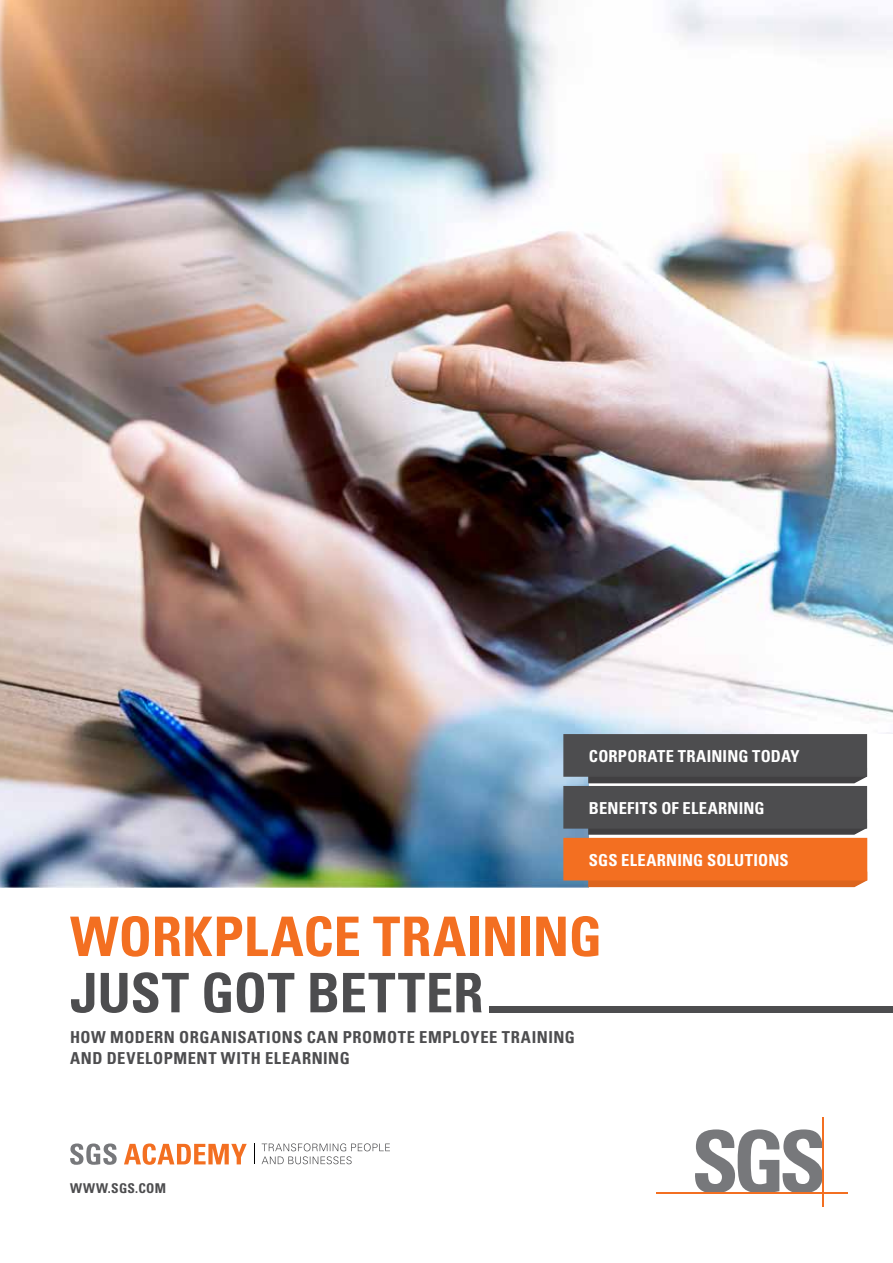
<style>
.page{position:relative;width:893px;height:1263px;background:#fff}
.page>*{position:absolute;margin:0;border:0;box-sizing:border-box;transform-origin:0 0}
.t1{font:700 condensed 54.6px "Univers LT";color:#f36f21}
.t2{font:700 condensed 54.6px "Univers LT";letter-spacing:.005em;color:#4d4d4f}
.t3{font:700 condensed 16.5px/21px "Univers LT";letter-spacing:.03em;color:#4d4d4f}
.t4{font:700 condensed 16.5px "Univers LT";letter-spacing:.01em;color:#fff}
.t5{font:700 condensed 13.5px "Univers LT";letter-spacing:.02em;color:#4d4d4f}
</style>
<div class="page">
<svg style="left:695px;top:1129px;width:127px;height:63px"></svg>
<hr style="left:656px;top:1192px;width:192px;height:2px;background:#f36f21">
<hr style="left:822px;top:1117px;width:2px;height:89px;background:#f36f21">
<img style="left:0;top:0;width:893px;height:887px">
<svg style="left:589px;top:734px;width:304px;height:153px"></svg>
<svg style="left:587px;top:816px;width:281px;height:19px;background:#504f51"></svg>
<svg style="left:587px;top:765px;width:281px;height:19px;background:#585759"></svg>
<div style="left:563px;top:734px;width:304px;height:43px;background:#4d4d4f;border:2px solid #4d4d4f"></div>
<div style="left:563px;top:786px;width:304px;height:43px;background:#4d4d4f"></div>
<svg style="left:587px;top:869px;width:281px;height:19px;background:#e1793b"></svg>
<div style="left:563px;top:838px;width:304px;height:42px;background:#f36f21"></div>
<div style="left:489px;top:1006px;width:404px;height:6px;background:#4d4d4f"></div>
<svg style="left:262px;top:1143px;width:128px;height:21px"></svg>
<svg style="left:254px;top:1143px;width:1px;height:21px"></svg>
<svg style="left:124px;top:1143px;width:123px;height:22px"></svg>
<svg style="left:70px;top:1143px;width:47px;height:22px"></svg>
<p class="t4" style="left:589px;top:746px;width:212px">CORPORATE TRAINING TODAY</p>
<p class="t4" style="left:589px;top:798px;width:177px">BENEFITS OF ELEARNING</p>
<p class="t4" style="left:589px;top:850px;width:201px">SGS ELEARNING SOLUTIONS</p>
<h1 class="t1" style="left:70px;top:903px;width:533px">WORKPLACE TRAINING</h1>
<h1 class="t2" style="left:70px;top:959px;width:415px">JUST GOT BETTER</h1>
<p class="t3" style="left:70px;top:1026px;width:506px">HOW MODERN ORGANISATIONS CAN PROMOTE EMPLOYEE TRAINING<br>AND DEVELOPMENT WITH ELEARNING</p>
<p class="t5" style="left:70px;top:1180px;width:97px">WWW.SGS.COM</p>
</div>
